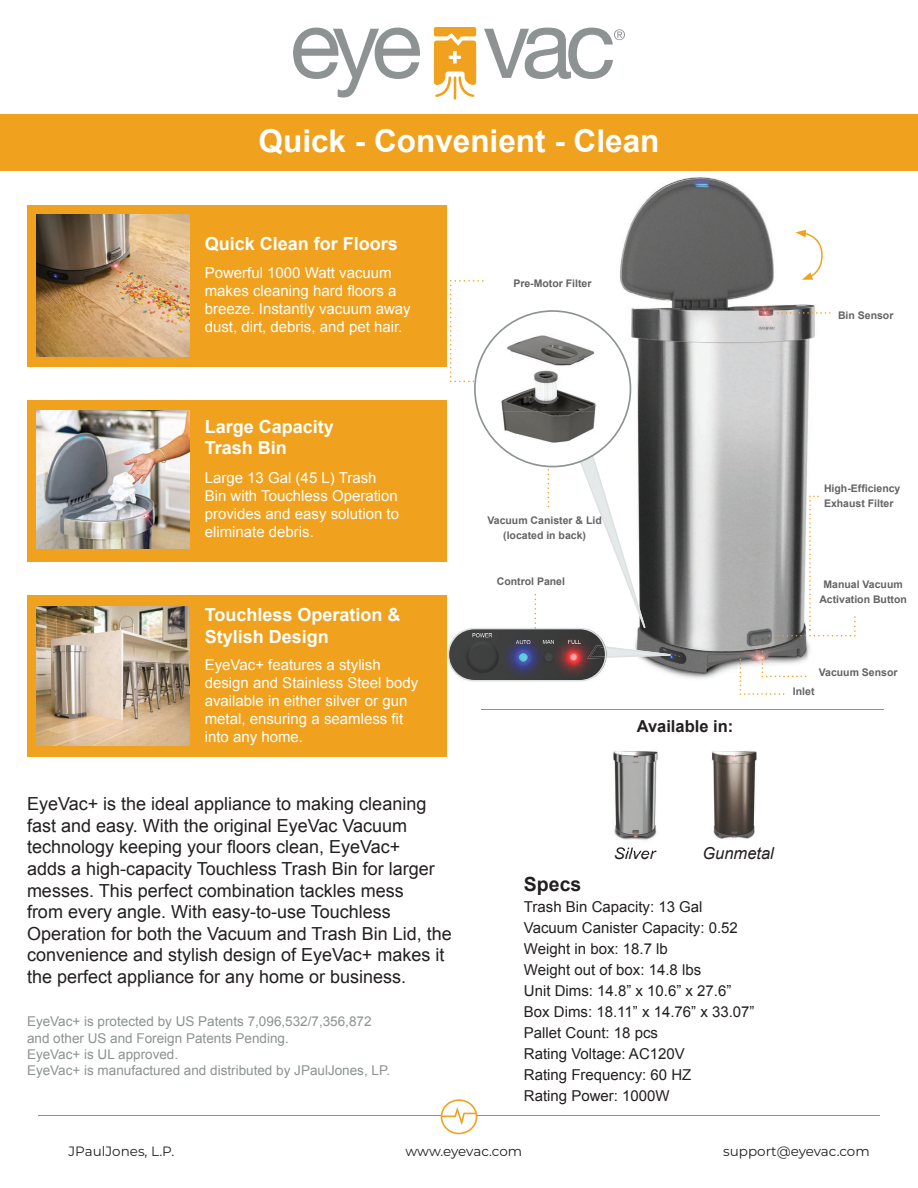
<style>
.page{position:relative;width:918px;height:1188px;background:#fff}
.page>*{position:absolute;margin:0;border:0;box-sizing:border-box;transform-origin:0 0}
.t1{font:700 31.5px "Arial";color:#fff}
.t2{font:700 19.5px "Arial";color:#231f20}
.t3{font:18px/21.6px "Arial";color:#231f20}
.t4{font:700 18px/21.6px "Arial";color:#fff}
.t5{font:italic 16.5px "Arial";color:#231f20}
.t6{font:700 16.5px "Arial";color:#231f20}
.t7{font:15px/18px "Arial";color:#fff}
.t8{font:15px/21px "Arial";color:#231f20}
.t9{font:13.5px/16.2px "Arial";color:#8d9292}
.t10{font:13.5px "Montserrat";color:#231f20}
.t11{font:700 10.5px/15px "Arial";color:#636366;text-align:center}
</style>
<div class="page">
<div style="left:0;top:114px;width:918px;height:57px;background:#f0a11e"></div>
<svg style="left:293px;top:28px;width:127px;height:70px"></svg>
<svg style="left:484px;top:28px;width:141px;height:51px"></svg>
<hr style="left:454px;top:76px;width:2px;height:24px;background:#f0a11e">
<svg style="left:434px;top:27px;width:42px;height:70px"></svg>
<div style="left:27px;top:205px;width:419px;height:162px;background:#f0a11e"></div>
<div style="left:27px;top:400px;width:419px;height:162px;background:#f0a11e"></div>
<img style="left:36px;top:215px;width:154px;height:142px">
<img style="left:36px;top:410px;width:154px;height:139px">
<div style="left:27px;top:595px;width:419px;height:162px;background:#f0a11e"></div>
<img style="left:471px;top:177px;width:367px;height:518px">
<img style="left:36px;top:607px;width:154px;height:138px">
<hr style="left:38px;top:1115px;width:403px;height:1px;background:#8d9292">
<hr style="left:481px;top:709px;width:403px;height:1px;background:#8d9292">
<hr style="left:477px;top:1115px;width:403px;height:1px;background:#8d9292">
<svg style="left:441px;top:1099px;width:36px;height:35px"></svg>
<img style="left:446px;top:626px;width:2px;height:55px">
<svg style="left:777px;top:312px;width:54px;height:2px"></svg>
<svg style="left:740px;top:651px;width:66px;height:44px"></svg>
<svg style="left:769px;top:496px;width:87px;height:140px"></svg>
<svg style="left:795px;top:230px;width:28px;height:50px"></svg>
<img style="left:613px;top:751px;width:45px;height:89px">
<img style="left:616px;top:847px;width:41px;height:6px">
<img style="left:712px;top:751px;width:45px;height:88px">
<svg style="left:448px;top:280px;width:223px;height:401px"></svg>
<img style="left:482px;top:321px;width:133px;height:90px">
<img style="left:485px;top:411px;width:126px;height:45px">
<h1 class="t1" style="left:259px;top:120px;width:402px">Quick - Convenient - Clean</h1>
<p class="t4" style="left:205px;top:234px;width:195px">Quick Clean for Floors</p>
<p class="t7" style="left:205px;top:264px;width:207px">Powerful 1000 Watt vacuum makes cleaning hard floors a breeze. Instantly vacuum away dust, dirt, debris, and pet hair.</p>
<p class="t4" style="left:205px;top:416px;width:131px">Large Capacity<br>Trash Bin</p>
<p class="t7" style="left:205px;top:469px;width:196px">Large 13 Gal (45 L) Trash<br>Bin with Touchless Operation provides and easy solution to eliminate debris.</p>
<p class="t4" style="left:205px;top:605px;width:197px">Touchless Operation &amp;<br>Stylish Design</p>
<p class="t7" style="left:205px;top:656px;width:215px">EyeVac+ features a stylish design and Stainless Steel body available in either silver or gun metal, ensuring a seamless fit into any home.</p>
<p class="t3" style="left:27px;top:793px;width:426px">EyeVac+ is the ideal appliance to making cleaning fast and easy. With the original EyeVac Vacuum technology keeping your floors clean, EyeVac+<br>adds a high-capacity Touchless Trash Bin for larger messes. This perfect combination tackles mess<br>from every angle. With easy-to-use Touchless Operation for both the Vacuum and Trash Bin Lid, the convenience and stylish design of EyeVac+ makes it the perfect appliance for any home or business.</p>
<p class="t9" style="left:27px;top:1014px;width:365px">EyeVac+ is protected by US Patents 7,096,532/7,356,872 and other US and Foreign Patents Pending.<br>EyeVac+ is UL approved.<br>EyeVac+ is manufactured and distributed by JPaulJones, LP.</p>
<p class="t11" style="left:513px;top:277px;width:80px">Pre-Motor Filter</p>
<p class="t11" style="left:838px;top:308px;width:57px">Bin Sensor</p>
<p class="t11" style="left:487px;top:513px;width:116px">Vacuum Canister &amp; Lid (located in back)</p>
<p class="t11" style="left:497px;top:574px;width:70px">Control Panel</p>
<p class="t6" style="left:637px;top:715px;width:98px">Available in:</p>
<p class="t11" style="left:824px;top:481px;width:78px;text-align:left">High-Efficiency<br>Exhaust Filter</p>
<p class="t11" style="left:819px;top:577px;width:89px">Manual Vacuum<br>Activation Button</p>
<p class="t11" style="left:819px;top:665px;width:80px">Vacuum Sensor</p>
<p class="t11" style="left:793px;top:684px;width:23px">Inlet</p>
<p class="t5" style="left:614px;top:843px;width:43px">Silver</p>
<p class="t5" style="left:702px;top:843px;width:73px">Gunmetal</p>
<p class="t2" style="left:524px;top:872px;width:59px">Specs</p>
<p class="t8" style="left:524px;top:897px;width:232px">Trash Bin Capacity: 13 Gal<br>Vacuum Canister Capacity: 0.52<br>Weight in box: 18.7 lb<br>Weight out of box: 14.8 lbs<br>Unit Dims: 14.8” x 10.6” x 27.6”<br>Box Dims: 18.11” x 14.76” x 33.07”<br>Pallet Count: 18 pcs<br>Rating Voltage: AC120V<br>Rating Frequency: 60 HZ<br>Rating Power: 1000W</p>
<p class="t10" style="left:69px;top:1142px;width:107px">JPaulJones, L.P.</p>
<p class="t10" style="left:406px;top:1142px;width:118px">www.eyevac.com</p>
<p class="t10" style="left:723px;top:1142px;width:148px">support@eyevac.com</p>
</div>
